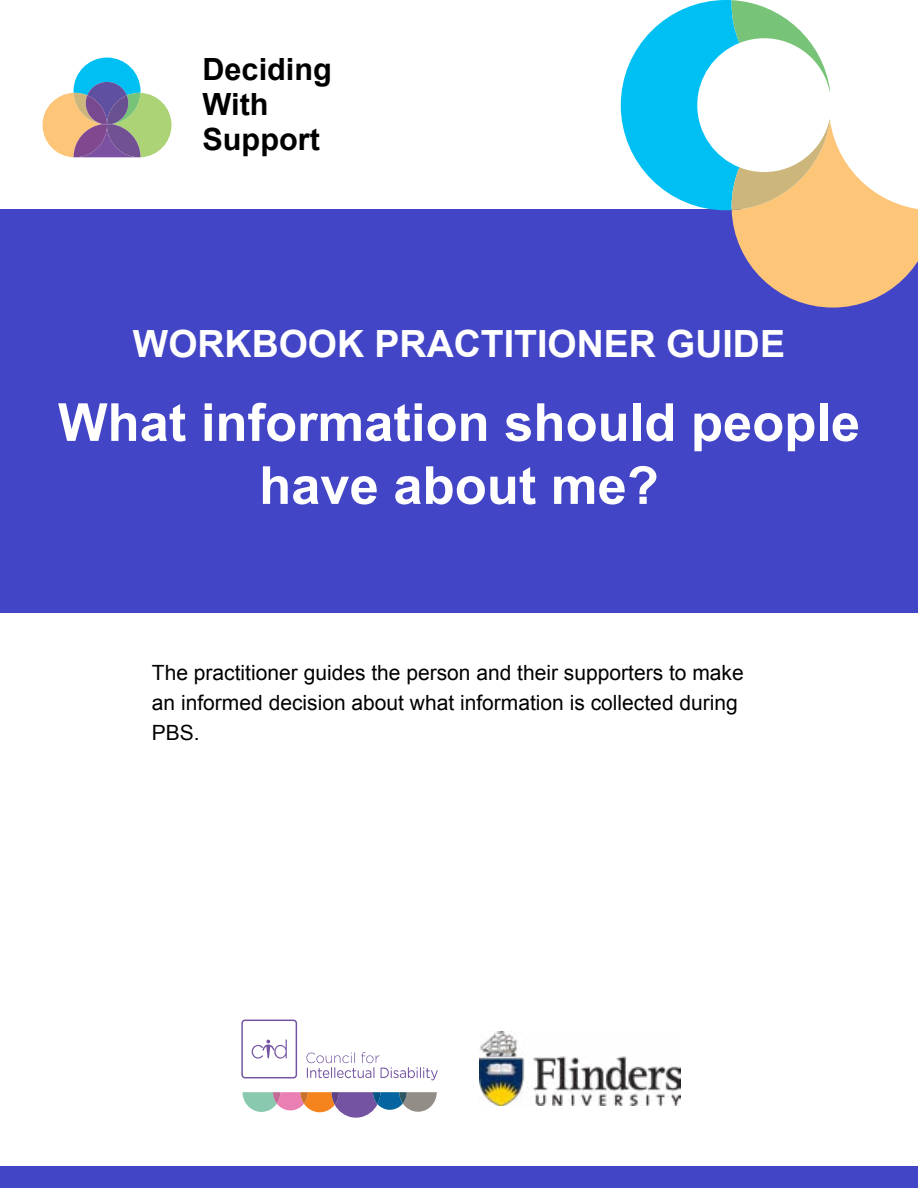
<style>
.page{position:relative;width:918px;height:1188px;background:#fff}
.page>*{position:absolute;margin:0;border:0;box-sizing:border-box;transform-origin:0 0}
.t1{font:700 52.5px/63px "Arial";color:#fff;text-align:center}
.t2{font:700 37.5px "Arial";color:#fff}
.t3{font:700 30.6px/35px "Arial";color:#000}
.t4{font:21px/30px "Arial";color:#000}
</style>
<div class="page">
<div style="left:0;top:209px;width:918px;height:404px;background:#4345c7"></div>
<div style="left:0;top:1166px;width:918px;height:22px;background:#4345c7"></div>
<div style="left:43px;top:93px;width:59px;height:64px;background:#fdc578;border-radius:50%"></div>
<div style="left:112px;top:93px;width:60px;height:64px;background:#acd375;border-radius:50%"></div>
<svg style="left:74px;top:58px;width:67px;height:99px"></svg>
<svg style="left:621px;top:0;width:297px;height:308px"></svg>
<svg style="left:306px;top:1052px;width:132px;height:28px"></svg>
<div style="left:241px;top:1020px;width:56px;height:58px;border:1px solid #7453a2;border-radius:3px"></div>
<svg style="left:252px;top:1039px;width:35px;height:20px"></svg>
<svg style="left:243px;top:1092px;width:194px;height:26px"></svg>
<img style="left:480px;top:1032px;width:201px;height:74px">
<h3 class="t3" style="left:203px;top:53px;width:131px">Deciding<br>With<br>Support</h3>
<h2 class="t2" style="left:133px;top:319px;width:654px">WORKBOOK PRACTITIONER GUIDE</h2>
<h1 class="t1" style="left:58px;top:393px;width:804px">What information should people have about me?</h1>
<p class="t4" style="left:152px;top:658px;width:593px">The practitioner guides the person and their supporters to make an informed decision about what information is collected during<br>PBS.</p>
</div>
